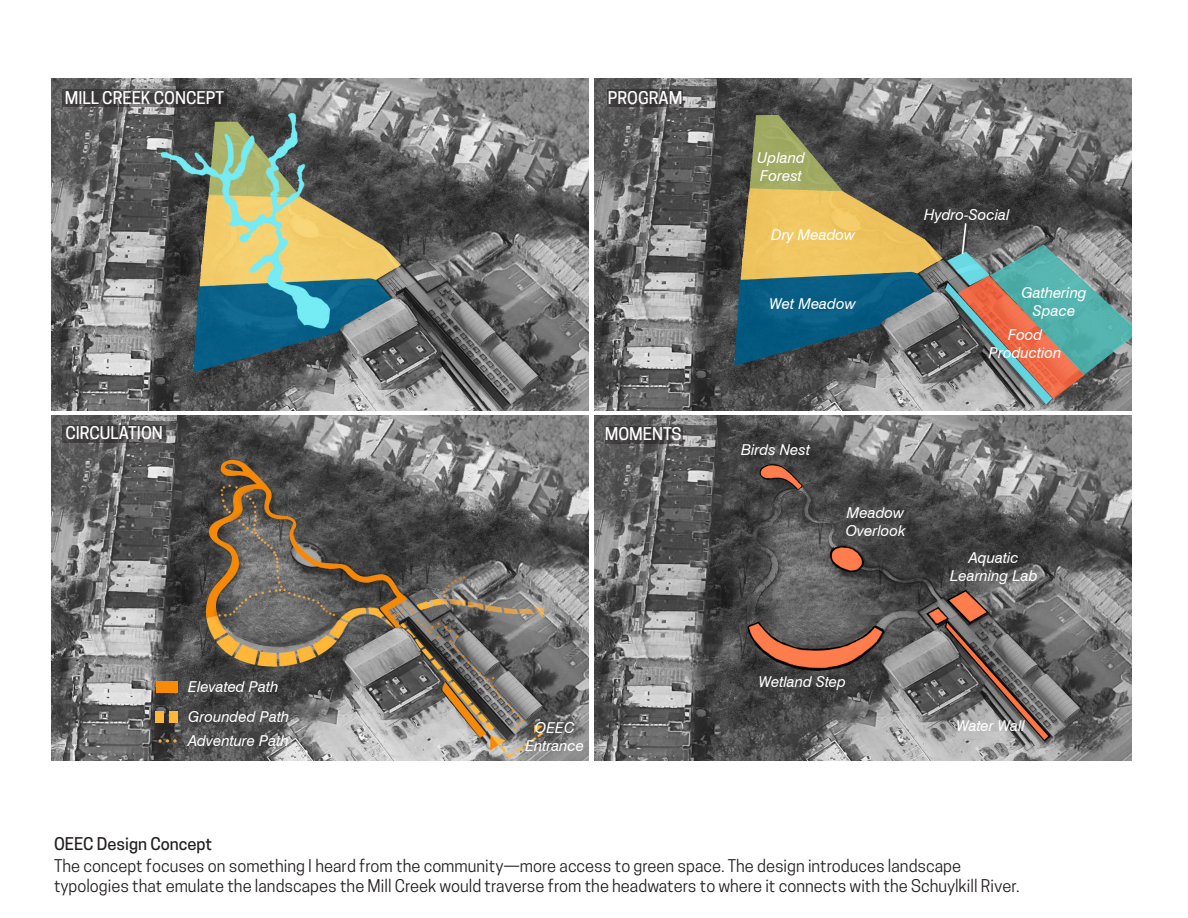
<style>
.page{position:relative;width:1188px;height:918px;background:#fff}
.page>*{position:absolute;margin:0;border:0;box-sizing:border-box;transform-origin:0 0}
.t1{font:16.5px/19.8px "Cooper Hewitt";color:#231f20}
.t2{font:500 16.5px "Cooper Hewitt";color:#fff}
.t3{font:500 16.5px "Cooper Hewitt";color:#231f20}
.t4{font:italic 15px "Swiss 721 BT";color:#fff}
</style>
<div class="page">
<img style="left:52px;top:79px;width:537px;height:331px">
<svg style="left:63px;top:89px;width:164px;height:18px;background:#413f40"></svg>
<img style="left:594px;top:79px;width:537px;height:331px">
<img style="left:52px;top:415px;width:537px;height:345px">
<img style="left:594px;top:415px;width:537px;height:345px">
<div style="left:156px;top:681px;width:21px;height:12px;background:#f78a09"></div>
<div style="left:156px;top:711px;width:8px;height:12px;background:#feb739"></div>
<div style="left:170px;top:711px;width:8px;height:12px;background:#feb739"></div>
<svg style="left:158px;top:739px;width:19px;height:4px"></svg>
<svg style="left:961px;top:222px;width:7px;height:34px"></svg>
<svg style="left:63px;top:425px;width:103px;height:17px;background:#4b494a"></svg>
<svg style="left:605px;top:427px;width:78px;height:17px"></svg>
<svg style="left:608px;top:89px;width:75px;height:18px"></svg>
<p class="t2" style="left:65px;top:89px;width:161px">MILL CREEK CONCEPT</p>
<p class="t2" style="left:608px;top:89px;width:76px">PROGRAM</p>
<p class="t2" style="left:65px;top:423px;width:99px">CIRCULATION</p>
<p class="t2" style="left:605px;top:425px;width:78px">MOMENTS</p>
<p class="t4" style="left:188px;top:677px;width:92px">Elevated Path</p>
<p class="t4" style="left:188px;top:707px;width:103px">Grounded Path</p>
<p class="t4" style="left:188px;top:731px;width:102px">Adventure Path</p>
<p class="t3" style="left:54px;top:834px;width:160px">OEEC Design Concept</p>
<p class="t4" style="left:535px;top:719px;width:41px">OEEC</p>
<p class="t4" style="left:525px;top:737px;width:60px">Entrance</p>
<p class="t4" style="left:757px;top:149px;width:49px">Upland</p>
<p class="t4" style="left:760px;top:167px;width:43px">Forest</p>
<p class="t4" style="left:771px;top:226px;width:85px">Dry Meadow</p>
<p class="t4" style="left:770px;top:295px;width:88px">Wet Meadow</p>
<p class="t4" style="left:924px;top:206px;width:87px">Hydro-Social</p>
<p class="t4" style="left:1021px;top:284px;width:67px">Gathering</p>
<p class="t4" style="left:1033px;top:302px;width:44px">Space</p>
<p class="t4" style="left:1008px;top:326px;width:36px">Food</p>
<p class="t4" style="left:989px;top:344px;width:74px">Production</p>
<p class="t4" style="left:741px;top:441px;width:70px">Birds Nest</p>
<p class="t4" style="left:847px;top:504px;width:59px">Meadow</p>
<p class="t4" style="left:846px;top:522px;width:61px">Overlook</p>
<p class="t4" style="left:969px;top:549px;width:51px">Aquatic</p>
<p class="t4" style="left:950px;top:567px;width:89px">Learning Lab</p>
<p class="t4" style="left:759px;top:673px;width:89px">Wetland Step</p>
<p class="t4" style="left:957px;top:716px;width:70px">Water Wall</p>
<p class="t1" style="left:54px;top:856px;width:967px">The concept focuses on something I heard from the community—more access to green space. The design introduces landscape typologies that emulate the landscapes the Mill Creek would traverse from the headwaters to where it connects with the Schuylkill River.</p>
</div>
